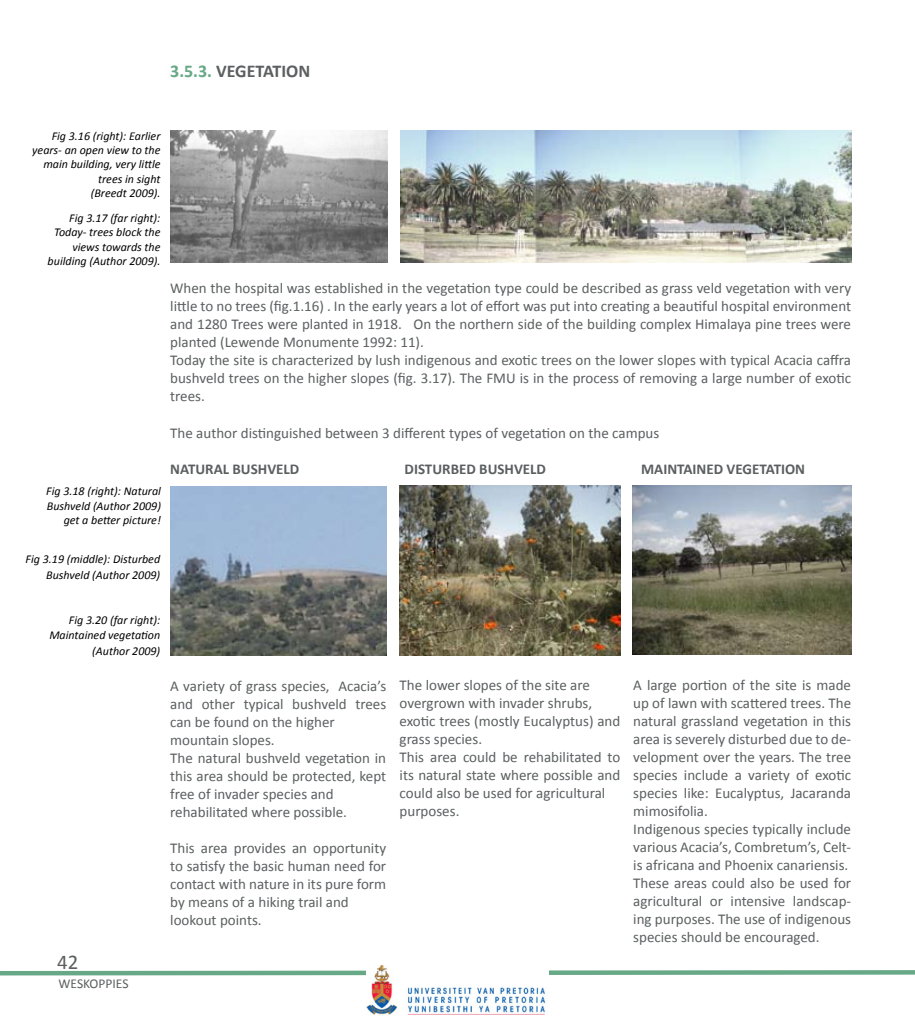
<style>
.page{position:relative;width:915px;height:1021px;background:#fff}
.page>*{position:absolute;margin:0;border:0;box-sizing:border-box;transform-origin:0 0}
.t1{font:21px "Calibri";color:#5b5f60}
.t2{font:700 18px "Calibri";color:#5b5f60}
.t3{font:15px/18px "Calibri";color:#5b5f60}
.t4{font:700 15px "Calibri";color:#5b5f60}
.t5{font:13.5px "Calibri";color:#5b5f60}
.t6{font:italic 12px/14.4px "Calibri";color:#000;text-align:right}
.s1{color:#67a886}
</style>
<div class="page">
<svg style="left:0;top:970px;width:914px;height:6px;background:#8dbda4"></svg>
<img style="left:399px;top:485px;width:221px;height:170px">
<img style="left:170px;top:486px;width:216px;height:169px">
<img style="left:632px;top:485px;width:218px;height:169px">
<img style="left:170px;top:131px;width:217px;height:131px">
<img style="left:400px;top:131px;width:450px;height:132px">
<img style="left:367px;top:965px;width:181px;height:49px">
<p class="t2" style="left:170px;top:60px;width:142px"><span class="s1">3.5.3.</span> VEGETATION</p>
<p class="t6" style="left:32px;top:128px;width:130px">Fig 3.16 (right): Earlier years- an open view to the main building, very little trees in sight<br>(Breedt 2009).</p>
<p class="t6" style="left:48px;top:210px;width:114px">Fig 3.17 (far right):<br>Today- trees block the views towards the building (Author 2009).</p>
<p class="t6" style="left:46px;top:483px;width:116px">Fig 3.18 (right): Natural<br>Bushveld (Author 2009) get a better picture!</p>
<p class="t6" style="left:26px;top:550px;width:136px;line-height:16.2px">Fig 3.19 (middle): Disturbed<br>Bushveld (Author 2009)</p>
<p class="t6" style="left:49px;top:612px;width:112px">Fig 3.20 (far right):<br>Maintained vegetation</p>
<p class="t6" style="left:92px;top:643px;width:69px">(Author 2009)</p>
<h1 class="t1" style="left:57px;top:948px;width:23px">42</h1>
<p class="t5" style="left:58px;top:974px;width:71px">WESKOPPIES</p>
<p class="t3" style="left:170px;top:279px;width:682px">When the hospital was established in the vegetation type could be described as grass veld vegetation with very little to no trees (fig.1.16) . In the early years a lot of effort was put into creating a beautiful hospital environment and 1280 Trees were planted in 1918. On the northern side of the building complex Himalaya pine trees were planted (Lewende Monumente 1992: 11).<br>Today the site is characterized by lush indigenous and exotic trees on the lower slopes with typical Acacia caffra bushveld trees on the higher slopes (fig. 3.17). The FMU is in the process of removing a large number of exotic trees.</p>
<p class="t3" style="left:170px;top:423px;width:490px">The author distinguished between 3 different types of vegetation on the campus</p>
<p class="t4" style="left:170px;top:459px;width:131px">NATURAL BUSHVELD</p>
<p class="t4" style="left:404px;top:459px;width:143px">DISTURBED BUSHVELD</p>
<p class="t4" style="left:641px;top:459px;width:165px">MAINTAINED VEGETATION</p>
<p class="t3" style="left:170px;top:676px;width:217px">A variety of grass species, Acacia’s and other typical bushveld trees can be found on the higher mountain slopes.<br>The natural bushveld vegetation in this area should be protected, kept free of invader species and rehabilitated where possible.</p>
<p class="t3" style="left:170px;top:838px;width:217px">This area provides an opportunity to satisfy the basic human need for contact with nature in its pure form by means of a hiking trail and lookout points.</p>
<p class="t3" style="left:399px;top:675px;width:222px">The lower slopes of the site are overgrown with invader shrubs, exotic trees (mostly Eucalyptus) and grass species.<br>This area could be rehabilitated to its natural state where possible and could also be used for agricultural purposes.</p>
<p class="t3" style="left:633px;top:675px;width:219px">A large portion of the site is made up of lawn with scattered trees. The natural grassland vegetation in this area is severely disturbed due to de&shy;velopment over the years. The tree species include a variety of exotic species like: Eucalyptus, Jacaranda mimosifolia.<br>Indigenous species typically include various Acacia’s, Combretum’s, Celt&shy;is africana and Phoenix canariensis.<br>These areas could also be used for agricultural or intensive landscap&shy;ing purposes. The use of indigenous species should be encouraged.</p>
</div>
